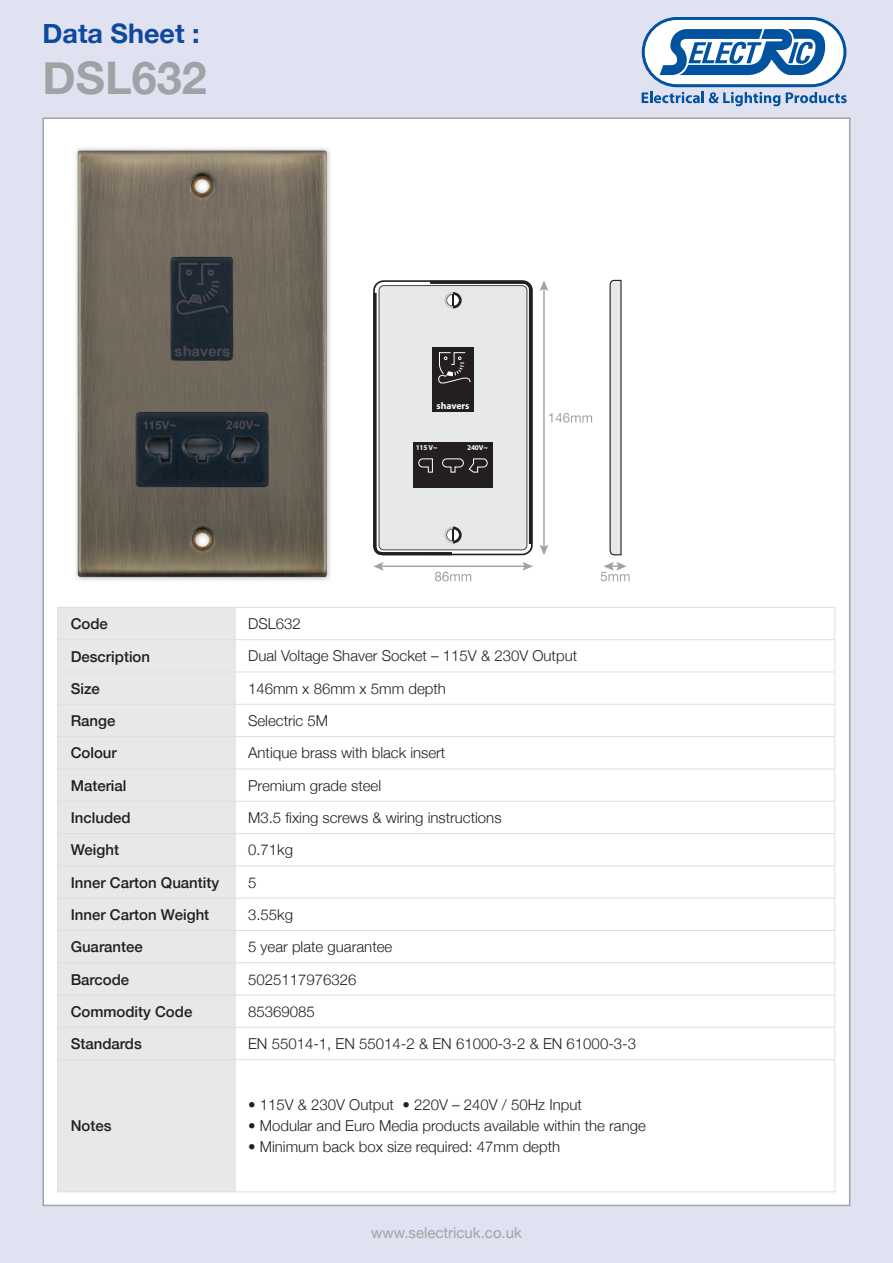
<style>
.page{position:relative;width:893px;height:1263px;background:#e1e2f1}
.page>*{position:absolute;margin:0;border:0;box-sizing:border-box;transform-origin:0 0}
.t1{font:700 45px "Helvetica Neue";color:#9fa3a6}
.t2{font:700 27px "Helvetica Neue";color:#0f499d}
.t3{font:300 15px "Helvetica Neue";color:#231f20}
.t4{font:500 15px "Helvetica Neue";color:#231f20}
.t5{font:15px "Helvetica Neue";color:#9fa3a6}
.t6{font:700 9.75px "Myriad";color:#fff}
.t7{font:700 7.35px "Myriad";letter-spacing:-.02em;color:#fff}
</style>
<div class="page">
<div style="left:44px;top:119px;width:805px;height:1086px;background:#fff"></div>
<svg style="left:642px;top:17px;width:205px;height:89px"></svg>
<div style="left:57px;top:607px;width:178px;height:33px;background:#e7e8e9"></div>
<div style="left:57px;top:640px;width:178px;height:32px;background:#e7e8e9"></div>
<div style="left:57px;top:672px;width:178px;height:32px;background:#e7e8e9"></div>
<div style="left:57px;top:704px;width:178px;height:33px;background:#e7e8e9"></div>
<div style="left:57px;top:737px;width:178px;height:32px;background:#e7e8e9"></div>
<div style="left:57px;top:769px;width:178px;height:32px;background:#e7e8e9"></div>
<div style="left:57px;top:801px;width:178px;height:32px;background:#e7e8e9"></div>
<div style="left:57px;top:833px;width:178px;height:33px;background:#e7e8e9"></div>
<div style="left:57px;top:866px;width:178px;height:32px;background:#e7e8e9"></div>
<div style="left:57px;top:898px;width:178px;height:32px;background:#e7e8e9"></div>
<div style="left:57px;top:930px;width:178px;height:33px;background:#e7e8e9"></div>
<div style="left:57px;top:963px;width:178px;height:32px;background:#e7e8e9"></div>
<div style="left:57px;top:995px;width:178px;height:32px;background:#e7e8e9"></div>
<div style="left:57px;top:1027px;width:178px;height:33px;background:#e7e8e9"></div>
<div style="left:57px;top:1060px;width:178px;height:132px;background:#e7e8e9"></div>
<hr style="left:57px;top:607px;width:1px;height:585px;background:#dedfe0">
<hr style="left:235px;top:607px;width:1px;height:585px;background:#dedfe0">
<hr style="left:834px;top:607px;width:1px;height:585px;background:#dedfe0">
<hr style="left:57px;top:607px;width:778px;height:1px;background:#dedfe0">
<hr style="left:57px;top:639px;width:778px;height:1px;background:#dedfe0">
<hr style="left:57px;top:672px;width:778px;height:1px;background:#dedfe0">
<hr style="left:57px;top:704px;width:778px;height:1px;background:#dedfe0">
<hr style="left:57px;top:736px;width:778px;height:1px;background:#dedfe0">
<hr style="left:57px;top:769px;width:778px;height:1px;background:#dedfe0">
<hr style="left:57px;top:801px;width:778px;height:1px;background:#dedfe0">
<hr style="left:57px;top:833px;width:778px;height:1px;background:#dedfe0">
<hr style="left:57px;top:865px;width:778px;height:1px;background:#dedfe0">
<hr style="left:57px;top:898px;width:778px;height:1px;background:#dedfe0">
<hr style="left:57px;top:930px;width:778px;height:1px;background:#dedfe0">
<hr style="left:57px;top:962px;width:778px;height:1px;background:#dedfe0">
<hr style="left:57px;top:995px;width:778px;height:1px;background:#dedfe0">
<hr style="left:57px;top:1027px;width:778px;height:1px;background:#dedfe0">
<hr style="left:57px;top:1059px;width:778px;height:1px;background:#dedfe0">
<hr style="left:57px;top:1191px;width:778px;height:1px;background:#dedfe0">
<svg style="left:540px;top:281px;width:52px;height:274px"></svg>
<svg style="left:373px;top:562px;width:160px;height:19px"></svg>
<svg style="left:601px;top:562px;width:29px;height:19px"></svg>
<svg style="left:609px;top:280px;width:13px;height:276px;background:#c6c6c7"></svg>
<svg style="left:373px;top:280px;width:160px;height:275px;background:#bcbcbd"></svg>
<img style="left:76px;top:148px;width:254px;height:433px">
<img style="left:78px;top:150px;width:249px;height:427px">
<h2 class="t2" style="left:43px;top:17px;width:159px">Data Sheet :</h2>
<h1 class="t1" style="left:43px;top:50px;width:166px">DSL632</h1>
<p class="t6" style="left:436px;top:402px;width:35px">shavers</p>
<p class="t7" style="left:416px;top:445px;width:23px">115V~</p>
<p class="t7" style="left:467px;top:445px;width:22px">240V~</p>
<p class="t4" style="left:71px;top:614px;width:39px">Code</p>
<p class="t3" style="left:248px;top:615px;width:54px">DSL632</p>
<p class="t4" style="left:71px;top:647px;width:81px">Description</p>
<p class="t3" style="left:248px;top:647px;width:331px">Dual Voltage Shaver Socket – 115V &amp; 230V Output</p>
<p class="t4" style="left:71px;top:679px;width:31px">Size</p>
<p class="t3" style="left:248px;top:679px;width:199px">146mm x 86mm x 5mm depth</p>
<p class="t4" style="left:71px;top:711px;width:46px">Range</p>
<p class="t3" style="left:248px;top:712px;width:82px">Selectric 5M</p>
<p class="t4" style="left:71px;top:744px;width:48px">Colour</p>
<p class="t3" style="left:248px;top:744px;width:199px">Antique brass with black insert</p>
<p class="t4" style="left:71px;top:776px;width:57px">Material</p>
<p class="t3" style="left:248px;top:776px;width:135px">Premium grade steel</p>
<p class="t4" style="left:71px;top:808px;width:62px">Included</p>
<p class="t3" style="left:248px;top:808px;width:255px">M3.5 fixing screws &amp; wiring instructions</p>
<p class="t4" style="left:71px;top:841px;width:50px">Weight</p>
<p class="t3" style="left:248px;top:841px;width:47px">0.71kg</p>
<p class="t4" style="left:71px;top:873px;width:150px">Inner Carton Quantity</p>
<p class="t3" style="left:248px;top:873px;width:10px">5</p>
<p class="t4" style="left:71px;top:905px;width:140px">Inner Carton Weight</p>
<p class="t3" style="left:248px;top:905px;width:47px">3.55kg</p>
<p class="t4" style="left:71px;top:938px;width:74px">Guarantee</p>
<p class="t3" style="left:248px;top:938px;width:146px">5 year plate guarantee</p>
<p class="t4" style="left:71px;top:970px;width:60px">Barcode</p>
<p class="t3" style="left:248px;top:970px;width:110px">5025117976326</p>
<p class="t4" style="left:71px;top:1002px;width:123px">Commodity Code</p>
<p class="t3" style="left:248px;top:1002px;width:68px">85369085</p>
<p class="t4" style="left:71px;top:1034px;width:73px">Standards</p>
<p class="t3" style="left:248px;top:1035px;width:389px">EN 55014-1, EN 55014-2 &amp; EN 61000-3-2 &amp; EN 61000-3-3</p>
<p class="t4" style="left:71px;top:1117px;width:42px">Notes</p>
<p class="t3" style="left:248px;top:1096px;width:335px">• 115V &amp; 230V Output • 220V – 240V / 50Hz Input</p>
<p class="t3" style="left:248px;top:1117px;width:399px">• Modular and Euro Media products available within the range</p>
<p class="t3" style="left:248px;top:1138px;width:314px">• Minimum back box size required: 47mm depth</p>
<p class="t5" style="left:371px;top:1224px;width:152px">www.selectricuk.co.uk</p>
</div>
